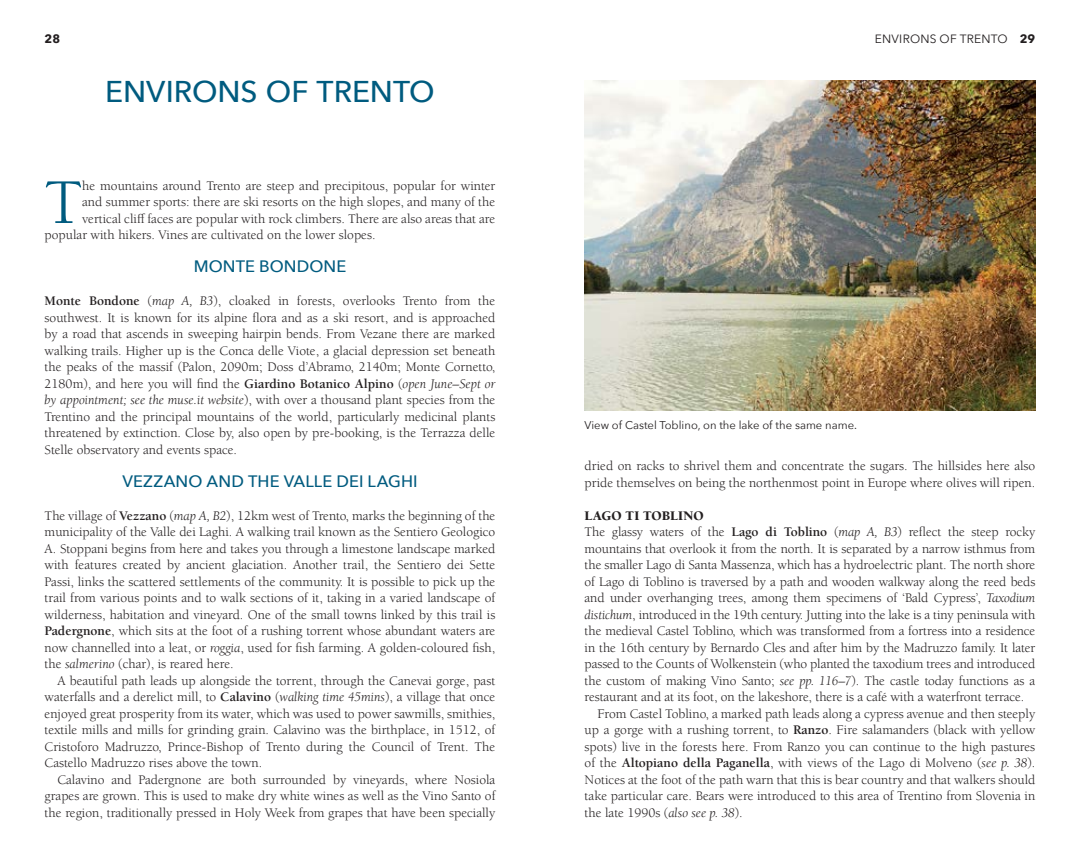
<style>
.page{position:relative;width:1080px;height:864px;background:#fff}
.page>*{position:absolute;margin:0;border:0;box-sizing:border-box;transform-origin:0 0}
.t1{font:65.4px "Berkeley Pro";color:#005b7f}
.t2{font:500 30px "Avenir Next";color:#005b7f}
.t3{font:500 16.5px "Avenir Next";letter-spacing:.01em;color:#005b7f}
.t4{font:13.5px/16.5px "Berkeley Pro";color:#231f20;text-align:justify}
.t5{font:900 13.5px "Berkeley Pro";letter-spacing:.005em;color:#231f20}
.t6{font:12px "Avenir Next";letter-spacing:.02em;color:#231f20}
.t7{font:700 12px "Avenir Next";color:#231f20}
.t8{font:11.25px "Avenir Next";color:#231f20}
.s1{font-weight:700}
.s2{font-style:italic}
</style>
<div class="page">
<img style="left:585px;top:81px;width:450px;height:330px">
<p class="t7" style="left:45px;top:28px;width:17px">28</p>
<p class="t6" style="left:875px;top:28px;width:162px">ENVIRONS OF TRENTO <span class="s1">29</span></p>
<h2 class="t2" style="left:105px;top:66px;width:331px">ENVIRONS OF TRENTO</h2>
<h1 class="t1" style="left:45px;top:166px;width:39px">T</h1>
<p class="t4" style="left:82px;top:178px;width:415px">he mountains around Trento are steep and precipitous, popular for winter</p>
<p class="t4" style="left:82px;top:194px;width:415px">and summer sports: there are ski resorts on the high slopes, and many of the</p>
<p class="t4" style="left:82px;top:211px;width:415px">vertical cliff faces are popular with rock climbers. There are also areas that are</p>
<p class="t4" style="left:45px;top:227px;width:332px">popular with hikers. Vines are cultivated on the lower slopes.</p>
<p class="t3" style="left:194px;top:253px;width:154px">MONTE BONDONE</p>
<p class="t4" style="left:45px;top:293px;width:452px"><span class="s1">Monte Bondone</span> (<span class="s2">map A, B3</span>), cloaked in forests, overlooks Trento from the southwest. It is known for its alpine flora and as a ski resort, and is approached by a road that ascends in sweeping hairpin bends. From Vezane there are marked walking trails. Higher up is the Conca delle Viote, a glacial depression set beneath the peaks of the massif (Palon, 2090m; Doss d’Abramo, 2140m; Monte Cornetto, 2180m), and here you will find the <span class="s1">Giardino Botanico Alpino</span> (<span class="s2">open June–Sept or by appointment; see the muse.it website</span>), with over a thousand plant species from the Trentino and the principal mountains of the world, particularly medicinal plants threatened by extinction. Close by, also open by pre-booking, is the Terrazza delle Stelle observatory and events space.</p>
<p class="t3" style="left:122px;top:467px;width:297px">VEZZANO AND THE VALLE DEI LAGHI</p>
<p class="t4" style="left:45px;top:508px;width:452px">The village of <span class="s1">Vezzano</span> (<span class="s2">map A, B2</span>), 12km west of Trento, marks the beginning of the municipality of the Valle dei Laghi. A walking trail known as the Sentiero Geologico A. Stoppani begins from here and takes you through a limestone landscape marked with features created by ancient glaciation. Another trail, the Sentiero dei Sette Passi, links the scattered settlements of the community. It is possible to pick up the trail from various points and to walk sections of it, taking in a varied landscape of wilderness, habitation and vineyard. One of the small towns linked by this trail is <span class="s1">Padergnone</span>, which sits at the foot of a rushing torrent whose abundant waters are now channelled into a leat, or <span class="s2">roggia</span>, used for fish farming. A golden-coloured fish, the <span class="s2">salmerino</span> (char), is reared here.</p>
<p class="t4" style="left:45px;top:673px;width:452px;text-indent:13px">A beautiful path leads up alongside the torrent, through the Canevai gorge, past waterfalls and a derelict mill, to <span class="s1">Calavino</span> (<span class="s2">walking time 45mins</span>), a village that once enjoyed great prosperity from its water, which was used to power sawmills, smithies, textile mills and mills for grinding grain. Calavino was the birthplace, in 1512, of Cristoforo Madruzzo, Prince-Bishop of Trento during the Council of Trent. The Castello Madruzzo rises above the town.</p>
<p class="t4" style="left:45px;top:772px;width:452px;text-indent:13px">Calavino and Padergnone are both surrounded by vineyards, where Nosiola grapes are grown. This is used to make dry white wines as well as the Vino Santo of the region, traditionally pressed in Holy Week from grapes that have been specially</p>
<p class="t8" style="left:585px;top:416px;width:274px">View of Castel Toblino, on the lake of the same name.</p>
<p class="t4" style="left:585px;top:458px;width:452px">dried on racks to shrivel them and concentrate the sugars. The hillsides here also pride themselves on being the northenmost point in Europe where olives will ripen.</p>
<p class="t5" style="left:585px;top:508px;width:120px">LAGO TI TOBLINO</p>
<p class="t4" style="left:585px;top:524px;width:452px">The glassy waters of the <span class="s1">Lago di Toblino</span> (<span class="s2">map A, B3</span>) reflect the steep rocky</p>
<p class="t4" style="left:585px;top:541px;width:452px">mountains that overlook it from the north. It is separated by a narrow isthmus from</p>
<p class="t4" style="left:585px;top:557px;width:452px">the smaller Lago di Santa Massenza, which has a hydroelectric plant. The north shore</p>
<p class="t4" style="left:585px;top:574px;width:452px">of Lago di Toblino is traversed by a path and wooden walkway along the reed beds</p>
<p class="t4" style="left:585px;top:590px;width:452px">and under overhanging trees, among them specimens of ‘Bald Cypress’, <span class="s2">Taxodium</span></p>
<p class="t4" style="left:585px;top:607px;width:452px"><span class="s2">distichum</span>, introduced in the 19th century. Jutting into the lake is a tiny peninsula with</p>
<p class="t4" style="left:585px;top:623px;width:452px">the medieval Castel Toblino, which was transformed from a fortress into a residence</p>
<p class="t4" style="left:585px;top:640px;width:452px">in the 16th century by Bernardo Cles and after him by the Madruzzo family. It later</p>
<p class="t4" style="left:585px;top:656px;width:452px">passed to the Counts of Wolkenstein (who planted the taxodium trees and introduced</p>
<p class="t4" style="left:585px;top:673px;width:452px">the custom of making Vino Santo; <span class="s2">see pp. 116–7</span>). The castle today functions as a</p>
<p class="t4" style="left:585px;top:689px;width:441px">restaurant and at its foot, on the lakeshore, there is a café with a waterfront terrace.</p>
<p class="t4" style="left:597px;top:706px;width:439px">From Castel Toblino, a marked path leads along a cypress avenue and then steeply</p>
<p class="t4" style="left:585px;top:722px;width:452px">up a gorge with a rushing torrent, to <span class="s1">Ranzo</span>. Fire salamanders (black with yellow</p>
<p class="t4" style="left:585px;top:739px;width:452px">spots) live in the forests here. From Ranzo you can continue to the high pastures</p>
<p class="t4" style="left:585px;top:755px;width:452px">of the <span class="s1">Altopiano della Paganella</span>, with views of the Lago di Molveno (<span class="s2">see p. 38</span>).</p>
<p class="t4" style="left:585px;top:772px;width:452px">Notices at the foot of the path warn that this is bear country and that walkers should</p>
<p class="t4" style="left:585px;top:788px;width:452px">take particular care. Bears were introduced to this area of Trentino from Slovenia in</p>
<p class="t4" style="left:585px;top:804px;width:160px">the late 1990s (<span class="s2">also see p. 38</span>).</p>
</div>
